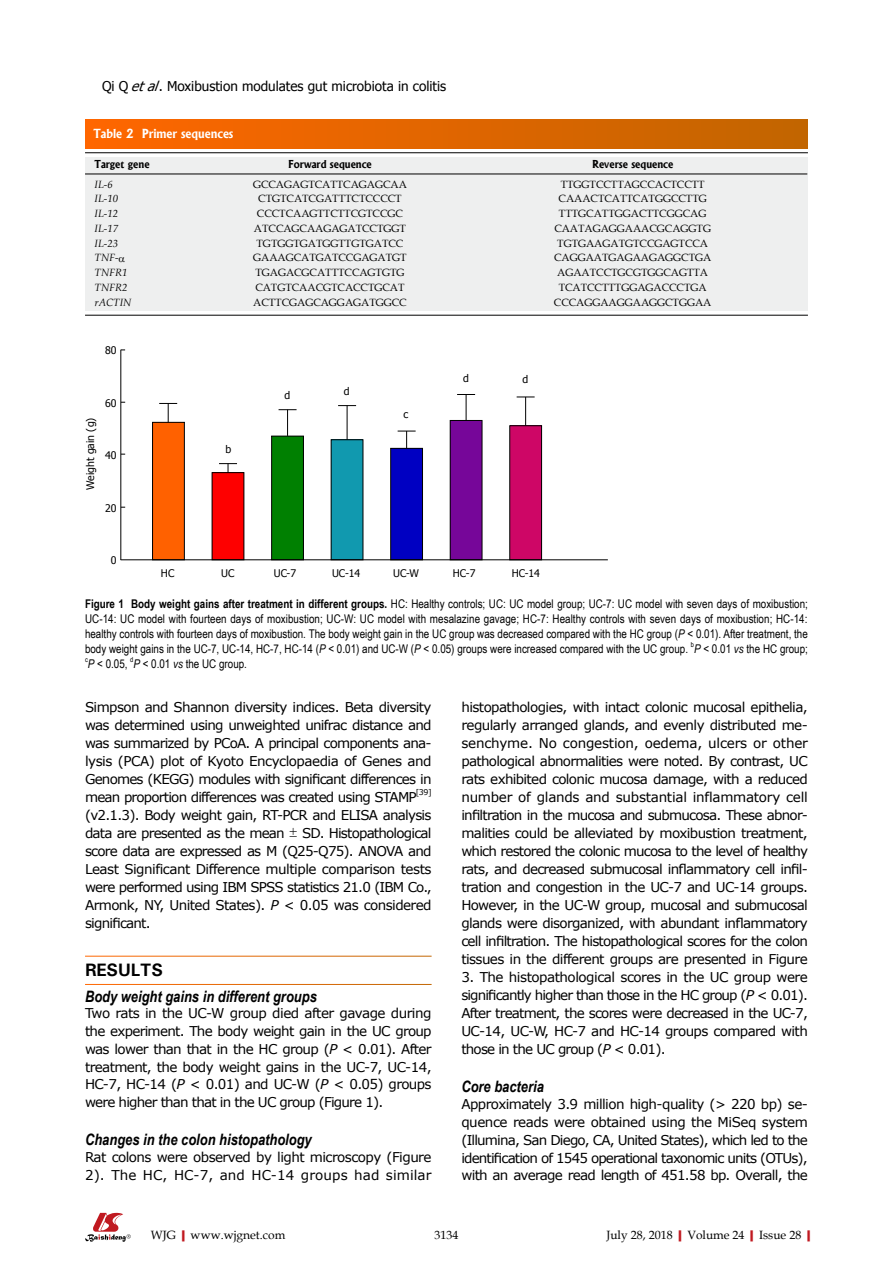
<style>
.page{position:relative;width:893px;height:1263px;background:#fff}
.page>*{position:absolute;margin:0;border:0;box-sizing:border-box;transform-origin:0 0}
.t1{font:700 18px "Univers";letter-spacing:-.01em;color:#000}
.t2{font:italic 700 15.75px "Arial Narrow";color:#000}
.t3{font:13.5px/18px "Verdana";letter-spacing:-.05em;color:#000;text-align:justify}
.t4{font:13.5px "Tahoma";color:#000}
.t5{font:12px/15px "Arial Narrow";color:#000;text-align:justify}
.t6{font:12px "Book Antiqua";color:#000}
.t7{font:700 12px "Albertus";color:#fff}
.t8{font:10.5px "Book Antiqua";color:#000}
.t9{font:10.5px "Tahoma";color:#000}
.t10{font:italic 10.5px "Book Antiqua";color:#000}
.t11{font:700 10.5px "Albertus";color:#000}
.t12{font:7.8px "Verdana";color:#000}
.t13{font:7.05px "Arial Narrow";color:#000}
.s1{font-style:italic}
.s2{font-weight:700}
.s3{font-family:"Garamond"}
.s4{font-weight:700;color:#c01920}
</style>
<div class="page">
<svg style="left:85px;top:1213px;width:46px;height:29px"></svg>
<div style="left:85px;top:157px;width:723px;height:153px;background:#eeefef"></div>
<div style="left:85px;top:119px;width:723px;height:29px;background:linear-gradient(to right,#f60,#c16500)"></div>
<hr style="left:85px;top:152px;width:723px;height:1px;background:#000">
<hr style="left:85px;top:174px;width:722px;height:1px;background:#000">
<hr style="left:85px;top:315px;width:723px;height:1px;background:#000">
<div style="left:153px;top:422px;width:31px;height:138px;background:#ff6100"></div>
<div style="left:152px;top:422px;width:33px;height:138px;border:1px solid #000"></div>
<div style="left:212px;top:473px;width:32px;height:87px;background:#fe0000"></div>
<div style="left:272px;top:436px;width:31px;height:124px;background:#008001"></div>
<div style="left:271px;top:436px;width:33px;height:124px;border:1px solid #000"></div>
<div style="left:331px;top:440px;width:32px;height:120px;background:#1199af"></div>
<div style="left:391px;top:448px;width:31px;height:112px;background:#0000c2"></div>
<div style="left:390px;top:448px;width:33px;height:112px;border:1px solid #000"></div>
<div style="left:450px;top:420px;width:32px;height:140px;background:#760699"></div>
<div style="left:450px;top:420px;width:32px;height:140px;border:1px solid #000"></div>
<div style="left:510px;top:426px;width:32px;height:134px;background:#ce0666"></div>
<div style="left:509px;top:425px;width:33px;height:135px;border:1px solid #000"></div>
<hr style="left:121px;top:350px;width:1px;height:210px;background:#000">
<hr style="left:121px;top:559px;width:487px;height:1px;background:#000">
<svg style="left:159px;top:403px;width:18px;height:19px"></svg>
<svg style="left:219px;top:463px;width:18px;height:10px"></svg>
<svg style="left:279px;top:409px;width:18px;height:27px"></svg>
<svg style="left:338px;top:405px;width:18px;height:1px"></svg>
<hr style="left:347px;top:406px;width:1px;height:34px;background:#000">
<svg style="left:398px;top:431px;width:18px;height:17px"></svg>
<svg style="left:457px;top:394px;width:18px;height:26px"></svg>
<svg style="left:517px;top:397px;width:18px;height:29px"></svg>
<p class="t4" style="left:102px;top:77px;width:346px">Qi Q <span class="s1">etal</span>. Moxibustion modulates gut microbiota in colitis</p>
<p class="t7" style="left:94px;top:126px;width:141px">Table 2 Primer sequences</p>
<p class="t11" style="left:95px;top:158px;width:56px">Target gene</p>
<p class="t11" style="left:288px;top:158px;width:85px">Forward sequence</p>
<p class="t11" style="left:592px;top:158px;width:83px">Reverse sequence</p>
<p class="t10" style="left:95px;top:177px;width:20px">IL-6</p>
<p class="t8" style="left:253px;top:177px;width:155px">GCCAGAGTCATTCAGAGCAA</p>
<p class="t8" style="left:561px;top:177px;width:145px">TTGGTCCTTAGCCACTCCTT</p>
<p class="t10" style="left:95px;top:191px;width:25px">IL-10</p>
<p class="t8" style="left:258px;top:191px;width:145px">CTGTCATCGATTTCTCCCCT</p>
<p class="t8" style="left:559px;top:191px;width:150px">CAAACTCATTCATGGCCTTG</p>
<p class="t10" style="left:95px;top:206px;width:25px">IL-12</p>
<p class="t8" style="left:257px;top:206px;width:147px">CCCTCAAGTTCTTCGTCCGC</p>
<p class="t8" style="left:559px;top:206px;width:149px">TTTGCATTGGACTTCGGCAG</p>
<p class="t10" style="left:95px;top:221px;width:25px">IL-17</p>
<p class="t8" style="left:254px;top:221px;width:154px">ATCCAGCAAGAGATCCTGGT</p>
<p class="t8" style="left:554px;top:221px;width:158px">CAATAGAGGAAACGCAGGTG</p>
<p class="t10" style="left:95px;top:236px;width:25px">IL-23</p>
<p class="t8" style="left:257px;top:236px;width:148px">TGTGGTGATGGTTGTGATCC</p>
<p class="t8" style="left:557px;top:236px;width:152px">TGTGAAGATGTCCGAGTCCA</p>
<p class="t10" style="left:95px;top:250px;width:25px">TNF-</p>
<p class="t8" style="left:253px;top:250px;width:155px">GAAAGCATGATCCGAGATGT</p>
<p class="t8" style="left:554px;top:250px;width:159px">CAGGAATGAGAAGAGGCTGA</p>
<p class="t10" style="left:95px;top:265px;width:34px">TNFR1</p>
<p class="t8" style="left:255px;top:265px;width:151px">TGAGACGCATTTCCAGTGTG</p>
<p class="t8" style="left:557px;top:265px;width:152px">AGAATCCTGCGTGGCAGTTA</p>
<p class="t10" style="left:95px;top:280px;width:34px">TNFR2</p>
<p class="t8" style="left:255px;top:280px;width:151px">CATGTCAACGTCACCTGCAT</p>
<p class="t8" style="left:559px;top:280px;width:150px">TCATCCTTTGGAGACCCTGA</p>
<p class="t10" style="left:95px;top:295px;width:38px">rACTIN</p>
<p class="t8" style="left:253px;top:295px;width:155px">ACTTCGAGCAGGAGATGGCC</p>
<p class="t8" style="left:554px;top:295px;width:159px">CCCAGGAAGGAAGGCTGGAA</p>
<p class="t9" style="left:105px;top:343px;width:13px">80</p>
<p class="t9" style="left:83px;top:490px;width:74px;rotate:-90deg">Weight gain (g)</p>
<p class="t9" style="left:105px;top:396px;width:13px">60</p>
<p class="t9" style="left:105px;top:448px;width:13px">40</p>
<p class="t9" style="left:105px;top:501px;width:13px">20</p>
<p class="t9" style="left:111px;top:553px;width:7px">0</p>
<p class="t9" style="left:225px;top:442px;width:7px">b</p>
<p class="t9" style="left:284px;top:388px;width:7px">d</p>
<p class="t9" style="left:344px;top:384px;width:7px">d</p>
<p class="t9" style="left:403px;top:407px;width:6px">c</p>
<p class="t9" style="left:463px;top:371px;width:7px">d</p>
<p class="t9" style="left:522px;top:372px;width:7px">d</p>
<p class="t9" style="left:161px;top:566px;width:15px">HC</p>
<p class="t9" style="left:221px;top:566px;width:15px">UC</p>
<p class="t9" style="left:274px;top:566px;width:24px">UC-7</p>
<p class="t9" style="left:332px;top:566px;width:30px">UC-14</p>
<p class="t9" style="left:393px;top:566px;width:27px">UC-W</p>
<p class="t9" style="left:453px;top:566px;width:24px">HC-7</p>
<p class="t9" style="left:512px;top:566px;width:30px">HC-14</p>
<p class="t5" style="left:85px;top:596px;width:724px"><span class="s2">Figure 1 Body weight gains after treatment in different groups.</span> HC: Healthy controls; UC: UC model group; UC-7: UC model with seven days of moxibustion; UC-14: UC model with fourteen days of moxibustion; UC-W: UC model with mesalazine gavage; HC-7: Healthy controls with seven days of moxibustion; HC-14: healthy controls with fourteen days of moxibustion. The body weight gain in the UC group was decreased compared with the HC group (<span class="s1">P</span> &lt; 0.01). After treatment, the body weight gains in the UC-7, UC-14, HC-7, HC-14 (<span class="s1">P</span> &lt; 0.01) and UC-W (<span class="s1">P</span> &lt; 0.05) groups were increased compared with the UC group.</p>
<p class="t13" style="left:691px;top:640px;width:5px">b</p>
<p class="t5" style="left:694px;top:641px;width:115px"><span class="s1">P</span> &lt; 0.01 <span class="s1">vs</span> the HC group;</p>
<p class="t13" style="left:85px;top:655px;width:4px">c</p>
<p class="t5" style="left:88px;top:656px;width:41px"><span class="s1">P</span> &lt; 0.05,</p>
<p class="t13" style="left:130px;top:655px;width:5px">d</p>
<p class="t5" style="left:134px;top:656px;width:115px"><span class="s1">P</span> &lt; 0.01 <span class="s1">vs</span> the UC group.</p>
<p class="t3" style="left:85px;top:698px;width:348px">Simpson and Shannon diversity indices. Beta diversity was determined using unweighted unifrac distance and was summarized by PCoA. A principal components ana&shy;lysis (PCA) plot of Kyoto Encyclopaedia of Genes and Genomes (KEGG) modules with significant differences in mean proportion differences was created using STAMP</p>
<p class="t12" style="left:416px;top:787px;width:17px">[39]</p>
<p class="t3" style="left:85px;top:806px;width:348px">(v2.1.3). Body weight gain, RT-PCR and ELISA analysis data are presented as the mean <span class="s3">±</span> SD. Histopathological score data are expressed as M (Q25-Q75). ANOVA and Least Significant Difference multiple comparison tests were performed using IBM SPSS statistics 21.0 (IBM Co., Armonk, NY, United States). <span class="s1">P</span> &lt; 0.05 was considered significant.</p>
<p class="t1" style="left:85px;top:958px;width:79px">RESULTS</p>
<p class="t2" style="left:85px;top:984px;width:233px">Body weight gains in different groups</p>
<p class="t3" style="left:85px;top:1004px;width:348px">Two rats in the UC-W group died after gavage during the experiment. The body weight gain in the UC group was lower than that in the HC group (<span class="s1">P</span> &lt; 0.01). After treatment, the body weight gains in the UC-7, UC-14, HC-7, HC-14 (<span class="s1">P</span> &lt; 0.01) and UC-W (<span class="s1">P</span> &lt; 0.05) groups were higher than that in the UC group (Figure 1).</p>
<p class="t2" style="left:85px;top:1128px;width:228px">Changes in the colon histopathology</p>
<p class="t3" style="left:85px;top:1148px;width:348px">Rat colons were observed by light microscopy (Figure<br>2). The HC, HC-7, and HC-14 groups had similar</p>
<p class="t3" style="left:461px;top:698px;width:348px">histopathologies, with intact colonic mucosal epithelia, regularly arranged glands, and evenly distributed me&shy;senchyme. No congestion, oedema, ulcers or other pathological abnormalities were noted. By contrast, UC rats exhibited colonic mucosa damage, with a reduced number of glands and substantial inflammatory cell infiltration in the mucosa and submucosa. These abnor&shy;malities could be alleviated by moxibustion treatment, which restored the colonic mucosa to the level of healthy rats, and decreased submucosal inflammatory cell infil&shy;tration and congestion in the UC-7 and UC-14 groups.<br>However, in the UC-W group, mucosal and submucosal glands were disorganized, with abundant inflammatory cell infiltration. The histopathological scores for the colon tissues in the different groups are presented in Figure</p>
<p class="t3" style="left:461px;top:967px;width:348px">3. The histopathological scores in the UC group were significantly higher than those in the HC group (<span class="s1">P</span> &lt; 0.01).<br>After treatment, the scores were decreased in the UC-7, UC-14, UC-W, HC-7 and HC-14 groups compared with those in the UC group (<span class="s1">P</span> &lt; 0.01).</p>
<p class="t2" style="left:461px;top:1075px;width:84px">Core bacteria</p>
<p class="t3" style="left:461px;top:1095px;width:348px">Approximately 3.9 million high-quality (&gt; 220 bp) se&shy;quence reads were obtained using the MiSeq system (Illumina, San Diego, CA, United States), which led to the identification of 1545 operational taxonomic units (OTUs), with an average read length of 451.58 bp. Overall, the</p>
<p class="t6" style="left:151px;top:1226px;width:136px">WJG<span class="s4">|</span>www.wjgnet.com</p>
<p class="t6" style="left:434px;top:1226px;width:25px">3134</p>
<p class="t6" style="left:606px;top:1226px;width:211px">July 28, 2018<span class="s4">|</span>Volume 24<span class="s4">|</span>Issue 28<span class="s4">|</span></p>
</div>
